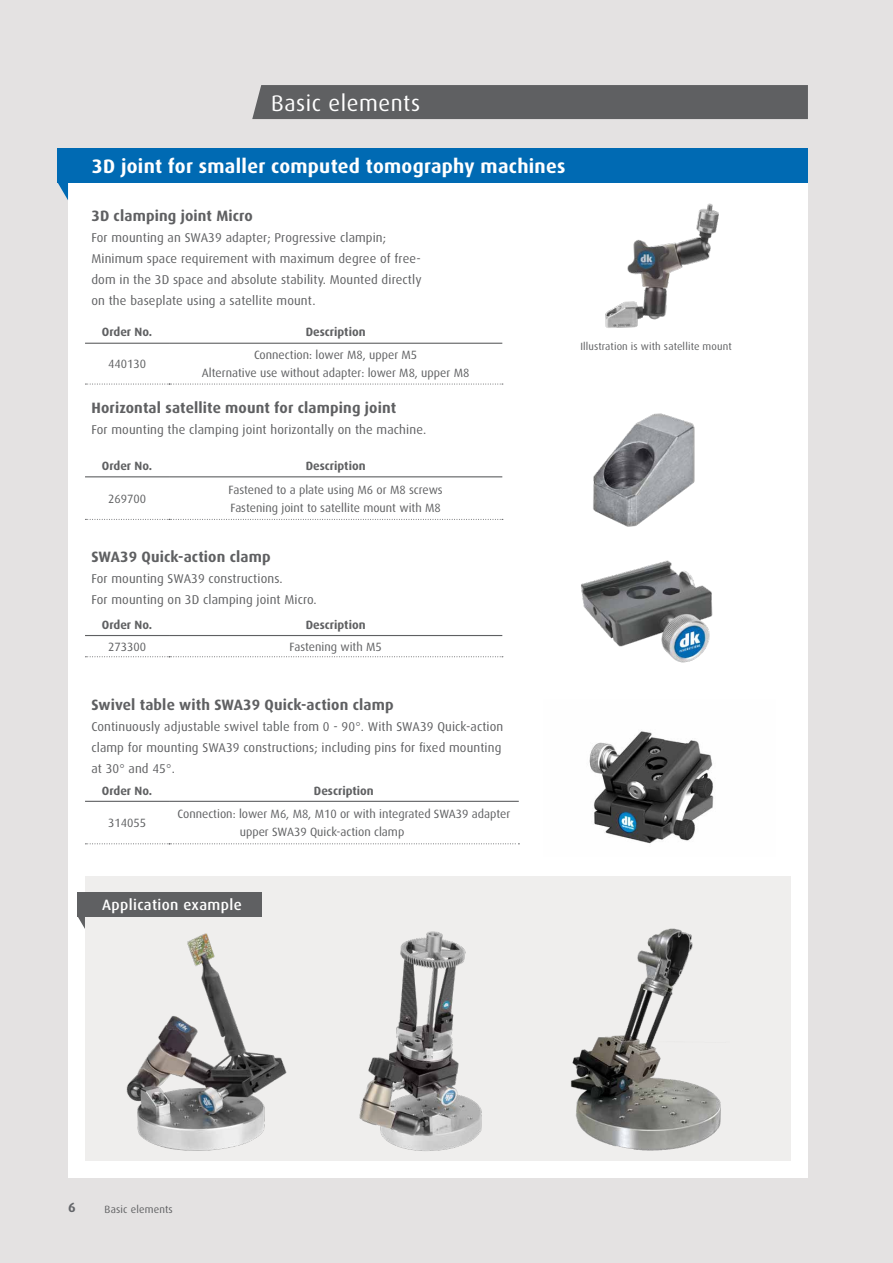
<style>
.page{position:relative;width:893px;height:1263px;background:#e4e2e2}
.page>*{position:absolute;margin:0;border:0;box-sizing:border-box;transform-origin:0 0}
.t1{font:22.5px "Dax Pro";letter-spacing:.025em;color:#fff}
.t2{font:700 19.5px "Dax Pro";letter-spacing:.015em;color:#fff}
.t3{font:700 15px "Dax Pro";letter-spacing:.01em;color:#5f6062}
.t4{font:500 15px "Dax Pro";letter-spacing:.025em;color:#fff}
.t5{font:700 13.5px "Dax Pro";color:#636569}
.t6{font:12.75px/21px "Dax Pro";letter-spacing:.01em;color:#5f6062}
.t7{font:12px/18px "Dax Pro";color:#5f6062;text-align:center}
.t8{font:700 12px "Dax Pro";color:#5f6062}
.t9{font:10.5px "Dax Pro";letter-spacing:.01em;color:#5f6062}
.s1{font-size:12.75px;color:#fff}
</style>
<div class="page">
<div style="left:68px;top:149px;width:740px;height:1029px;background:#fff"></div>
<div style="left:85px;top:876px;width:706px;height:285px;background:#efeeed"></div>
<img style="left:605px;top:203px;width:114px;height:125px">
<img style="left:589px;top:731px;width:125px;height:113px">
<img style="left:116px;top:916px;width:171px;height:235px">
<img style="left:359px;top:931px;width:123px;height:220px">
<img style="left:593px;top:413px;width:102px;height:114px">
<img style="left:581px;top:560px;width:132px;height:103px">
<img style="left:571px;top:928px;width:150px;height:223px">
<div style="left:58px;top:149px;width:750px;height:34px;background:#006ab3"></div>
<svg style="left:58px;top:183px;width:10px;height:17px"></svg>
<div style="left:78px;top:892px;width:184px;height:24px;background:#5f6062"></div>
<svg style="left:78px;top:916px;width:7px;height:13px"></svg>
<div style="left:252px;top:85px;width:556px;height:34px;background:#5f6062"></div>
<hr style="left:85px;top:343px;width:84px;height:1px;background:#5f6062">
<hr style="left:169px;top:343px;width:333px;height:1px;background:#5f6062">
<svg style="left:85px;top:384px;width:418px;height:1px"></svg>
<hr style="left:85px;top:635px;width:84px;height:1px;background:#5f6062">
<hr style="left:169px;top:635px;width:333px;height:1px;background:#5f6062">
<svg style="left:85px;top:656px;width:418px;height:1px"></svg>
<hr style="left:85px;top:801px;width:84px;height:1px;background:#5f6062">
<hr style="left:169px;top:801px;width:350px;height:1px;background:#5f6062">
<svg style="left:85px;top:843px;width:434px;height:1px"></svg>
<hr style="left:85px;top:476px;width:84px;height:1px;background:#5f6062">
<hr style="left:169px;top:476px;width:333px;height:1px;background:#5f6062">
<svg style="left:85px;top:519px;width:418px;height:1px"></svg>
<h1 class="t1" style="left:271px;top:89px;width:151px">Basic elements</h1>
<h2 class="t2" style="left:92px;top:154px;width:475px">3D joint for smaller computed tomography machines</h2>
<p class="t3" style="left:91px;top:206px;width:163px">3D clamping joint Micro</p>
<p class="t6" style="left:91px;top:226px;width:332px">For mounting an SWA39 adapter; Progressive clampin; Minimum space requirement with maximum degree of free&shy;dom in the 3D space and absolute stability. Mounted directly on the baseplate using a satellite mount.</p>
<p class="t8" style="left:102px;top:324px;width:52px">Order No.</p>
<p class="t8" style="left:306px;top:324px;width:61px">Description</p>
<p class="t7" style="left:108px;top:355px;width:40px">440130</p>
<p class="t7" style="left:202px;top:346px;width:269px">Connection: lower M8, upper M5<br>Alternative use without adapter: lower M8, upper M8</p>
<p class="t3" style="left:91px;top:398px;width:306px">Horizontal satellite mount for clamping joint</p>
<p class="t6" style="left:91px;top:419px;width:336px">For mounting the clamping joint horizontally on the machine.</p>
<p class="t8" style="left:102px;top:458px;width:52px">Order No.</p>
<p class="t8" style="left:306px;top:458px;width:61px">Description</p>
<p class="t7" style="left:108px;top:489px;width:40px">269700</p>
<p class="t7" style="left:229px;top:480px;width:216px;text-align:left">Fastened to a plate using M6 or M8 screws<br>Fastening joint to satellite mount with M8</p>
<p class="t3" style="left:91px;top:547px;width:181px">SWA39 Quick-action clamp</p>
<p class="t6" style="left:91px;top:567px;width:227px">For mounting SWA39 constructions.<br>For mounting on 3D clamping joint Micro.</p>
<p class="t8" style="left:102px;top:617px;width:52px">Order No.</p>
<p class="t8" style="left:306px;top:617px;width:61px">Description</p>
<p class="t7" style="left:108px;top:637px;width:40px">273300</p>
<p class="t7" style="left:289px;top:637px;width:94px">Fastening with M5</p>
<p class="t9" style="left:580px;top:340px;width:153px">Illustration is with satellite mount</p>
<p class="t3" style="left:91px;top:695px;width:304px">Swivel table with SWA39 Quick-action clamp</p>
<p class="t6" style="left:91px;top:716px;width:413px">Continuously adjustable swivel table from 0 - 90°. With SWA39 Quick-action clamp for mounting SWA39 constructions; including pins for fixed mounting at 30° and 45°.</p>
<p class="t8" style="left:102px;top:783px;width:52px">Order No.</p>
<p class="t8" style="left:314px;top:783px;width:61px">Description</p>
<p class="t7" style="left:108px;top:814px;width:40px">314055</p>
<p class="t7" style="left:178px;top:805px;width:334px">Connection: lower M6, M8, M10 or with integrated SWA39 adapter upper SWA39 Quick-action clamp <span class="s1">______</span></p>
<p class="t4" style="left:102px;top:895px;width:141px">Application example</p>
<p class="t5" style="left:68px;top:1199px;width:9px">6</p>
<p class="t9" style="left:105px;top:1202px;width:70px">Basic elements</p>
</div>
